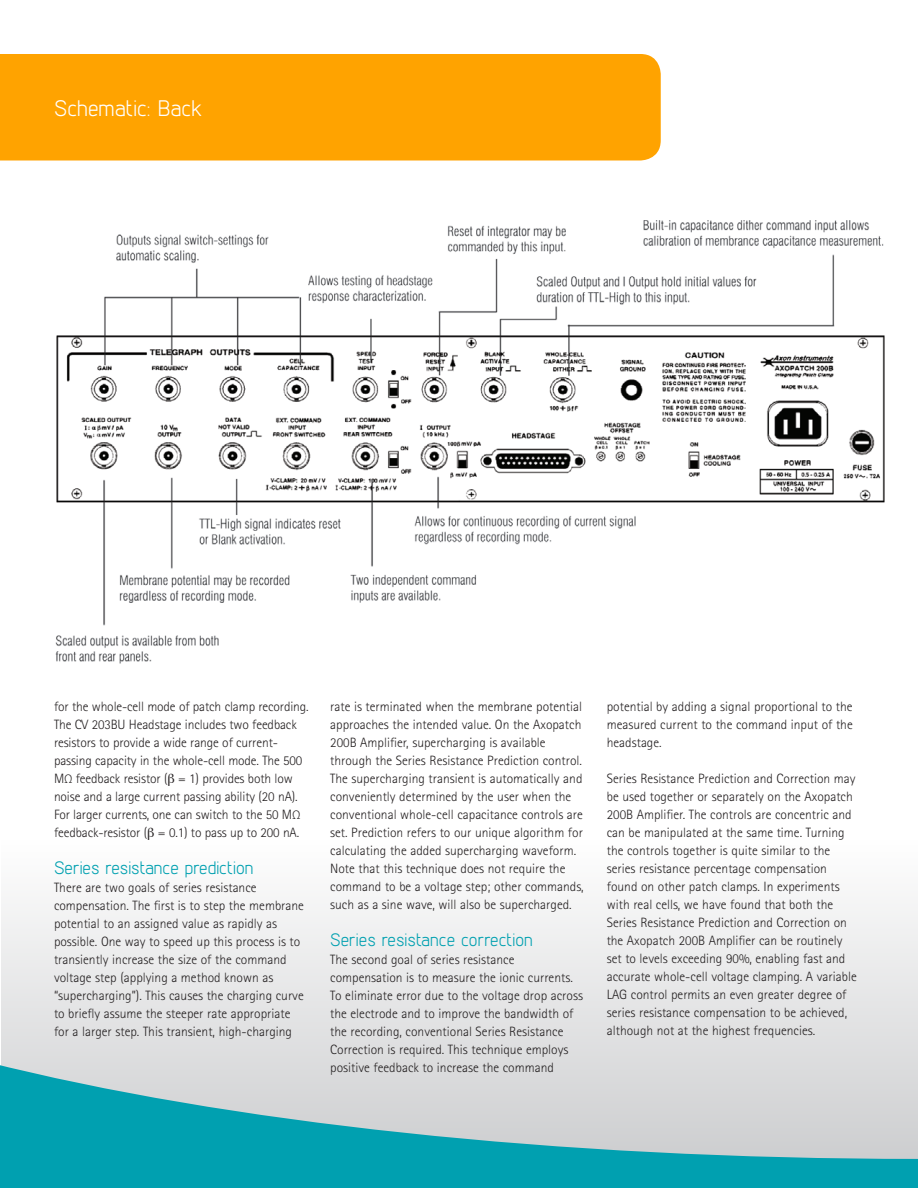
<style>
.page{position:relative;width:918px;height:1188px;background:#fff}
.page>*{position:absolute;margin:0;border:0;box-sizing:border-box;transform-origin:0 0}
.t1{font:22.5px "Lintel";color:#fff}
.t2{font:18px "Lintel";color:#00a0b0}
.t3{font:300 13.5px/18px "Rotis Sans Serif Std";color:#231f20}
</style>
<div class="page">
<div style="left:0;top:54px;width:661px;height:106px;background:#ffa300"></div>
<svg style="left:1px;top:903px;width:917px;height:159px;fill:#e8e9e9"></svg>
<img style="left:55px;top:220px;width:830px;height:444px">
<svg style="left:0;top:1062px;width:918px;height:126px;background:#72bdc5"></svg>
<h1 class="t1" style="left:54px;top:94px;width:150px">Schematic: Back</h1>
<p class="t3" style="left:54px;top:697px;width:256px">for the whole-cell mode of patch clamp recording.<br>The CV 203BU Headstage includes two feedback resistors to provide a wide range of current&shy;passing capacity in the whole-cell mode. The 500<br>MΩ feedback resistor ( = 1) provides both low noise and a large current passing ability (20 nA).<br>For larger currents, one can switch to the 50 MΩ feedback-resistor ( = 0.1) to pass up to 200 nA.</p>
<h2 class="t2" style="left:54px;top:857px;width:201px">Series resistance prediction</h2>
<p class="t3" style="left:54px;top:879px;width:252px">There are two goals of series resistance compensation. The first is to step the membrane potential to an assigned value as rapidly as possible. One way to speed up this process is to transiently increase the size of the command voltage step (applying a method known as “supercharging”). This causes the charging curve to briefly assume the steeper rate appropriate for a larger step. This transient, high-charging</p>
<p class="t3" style="left:330px;top:697px;width:255px">rate is terminated when the membrane potential approaches the intended value. On the Axopatch 200B Amplifier, supercharging is available through the Series Resistance Prediction control.<br>The supercharging transient is automatically and conveniently determined by the user when the conventional whole-cell capacitance controls are set. Prediction refers to our unique algorithm for calculating the added supercharging waveform.<br>Note that this technique does not require the command to be a voltage step; other commands, such as a sine wave, will also be supercharged.</p>
<h2 class="t2" style="left:330px;top:929px;width:204px">Series resistance correction</h2>
<p class="t3" style="left:330px;top:951px;width:254px">The second goal of series resistance compensation is to measure the ionic currents.<br>To eliminate error due to the voltage drop across the electrode and to improve the bandwidth of the recording, conventional Series Resistance Correction is required. This technique employs positive feedback to increase the command</p>
<p class="t3" style="left:607px;top:697px;width:248px;text-align:justify">potential by adding a signal proportional to the measured current to the command input of the headstage.</p>
<p class="t3" style="left:607px;top:769px;width:252px">Series Resistance Prediction and Correction may be used together or separately on the Axopatch 200B Amplifier. The controls are concentric and can be manipulated at the same time. Turning the controls together is quite similar to the series resistance percentage compensation found on other patch clamps. In experiments with real cells, we have found that both the Series Resistance Prediction and Correction on the Axopatch 200B Amplifier can be routinely set to levels exceeding 90%, enabling fast and accurate whole-cell voltage clamping. A variable LAG control permits an even greater degree of series resistance compensation to be achieved, although not at the highest frequencies.</p>
</div>
